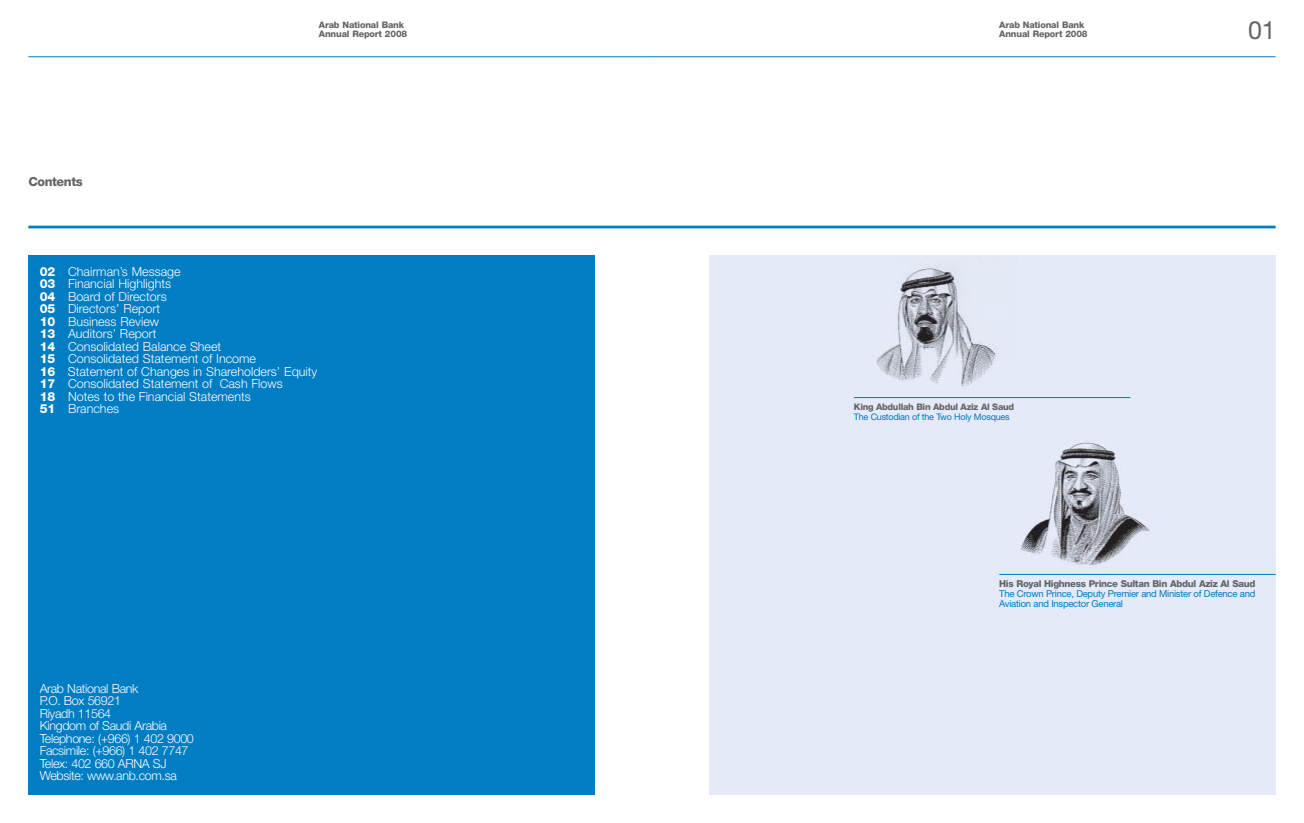
<style>
.page{position:relative;width:1304px;height:823px;background:#fff}
.page>*{position:absolute;margin:0;border:0;box-sizing:border-box;transform-origin:0 0}
.t1{font:25px "Helvetica Neue";color:#636466}
.t2{font:300 12.5px/12.5px "Helvetica Neue";color:#fff}
.t3{font:300 12.5px/12.5px "Helvetica Neue";letter-spacing:-.03em;color:#fff}
.t4{font:800 12.5px "Helvetica Neue";letter-spacing:-.03em;color:#636466}
.t5{font:9.5px/10px "Helvetica Neue";letter-spacing:-.03em;color:#007ac1}
.t6{font:800 9.5px "Helvetica Neue";letter-spacing:-.03em;color:#636466}
.t7{font:800 9px/9px "Helvetica Neue";letter-spacing:-.015em;color:#636466}
.t8{font:9px "Helvetica Neue";letter-spacing:-.03em;color:#007ac1}
.s1{font-weight:800}
</style>
<div class="page">
<div style="left:709px;top:255px;width:567px;height:539px;background:#e4eaf7"></div>
<div style="left:28px;top:255px;width:567px;height:539px;background:#007dc3"></div>
<hr style="left:652px;top:56px;width:624px;height:1px;background:#007ac1">
<hr style="left:28px;top:56px;width:624px;height:1px;background:#007dc3">
<hr style="left:652px;top:225px;width:624px;height:3px;background:#007ac1">
<hr style="left:28px;top:225px;width:624px;height:3px;background:#007dc3">
<img style="left:876px;top:265px;width:121px;height:122px">
<hr style="left:854px;top:397px;width:276px;height:1px;background:#007ac1">
<img style="left:1019px;top:442px;width:131px;height:123px">
<hr style="left:999px;top:573px;width:277px;height:1px;background:#007ac1">
<p class="t4" style="left:28px;top:177px;width:56px">Contents</p>
<p class="t7" style="left:319px;top:21px;width:90px">Arab National Bank<br>Annual Report 2008</p>
<h1 class="t1" style="left:1248px;top:21px;width:29px">01</h1>
<p class="t7" style="left:999px;top:21px;width:90px">Arab National Bank<br>Annual Report 2008</p>
<p class="t2" style="left:40px;top:266px;width:279px"><span class="s1">02</span> Chairman’s Message<br><span class="s1">03</span> Financial Highlights<br><span class="s1">04</span> Board of Directors<br><span class="s1">05</span> Directors’ Report<br><span class="s1">10</span> Business Review<br><span class="s1">13</span> Auditors’ Report<br><span class="s1">14</span> Consolidated Balance Sheet<br><span class="s1">15</span> Consolidated Statement of Income<br><span class="s1">16</span> Statement of Changes in Shareholders’ Equity<br><span class="s1">17</span> Consolidated Statement of Cash Flows<br><span class="s1">18</span> Notes to the Financial Statements<br><span class="s1">51</span> Branches</p>
<p class="t3" style="left:40px;top:683px;width:156px">Arab National Bank<br>P.O. Box 56921<br>Riyadh 11564<br>Kingdom of Saudi Arabia<br>Telephone: (+966) 1 402 9000<br>Facsimile: (+966) 1 402 7747<br>Telex: 402 660 ARNA SJ<br>Website: www.anb.com.sa</p>
<p class="t7" style="left:854px;top:402px;width:162px">King Abdullah Bin Abdul Aziz Al Saud</p>
<p class="t8" style="left:854px;top:413px;width:157px">The Custodian of the Two Holy Mosques</p>
<p class="t6" style="left:999px;top:579px;width:258px">His Royal Highness Prince Sultan Bin Abdul Aziz Al Saud</p>
<p class="t5" style="left:999px;top:589px;width:258px">The Crown Prince, Deputy Premier and Minister of Defence and<br>Aviation and Inspector General</p>
</div>
